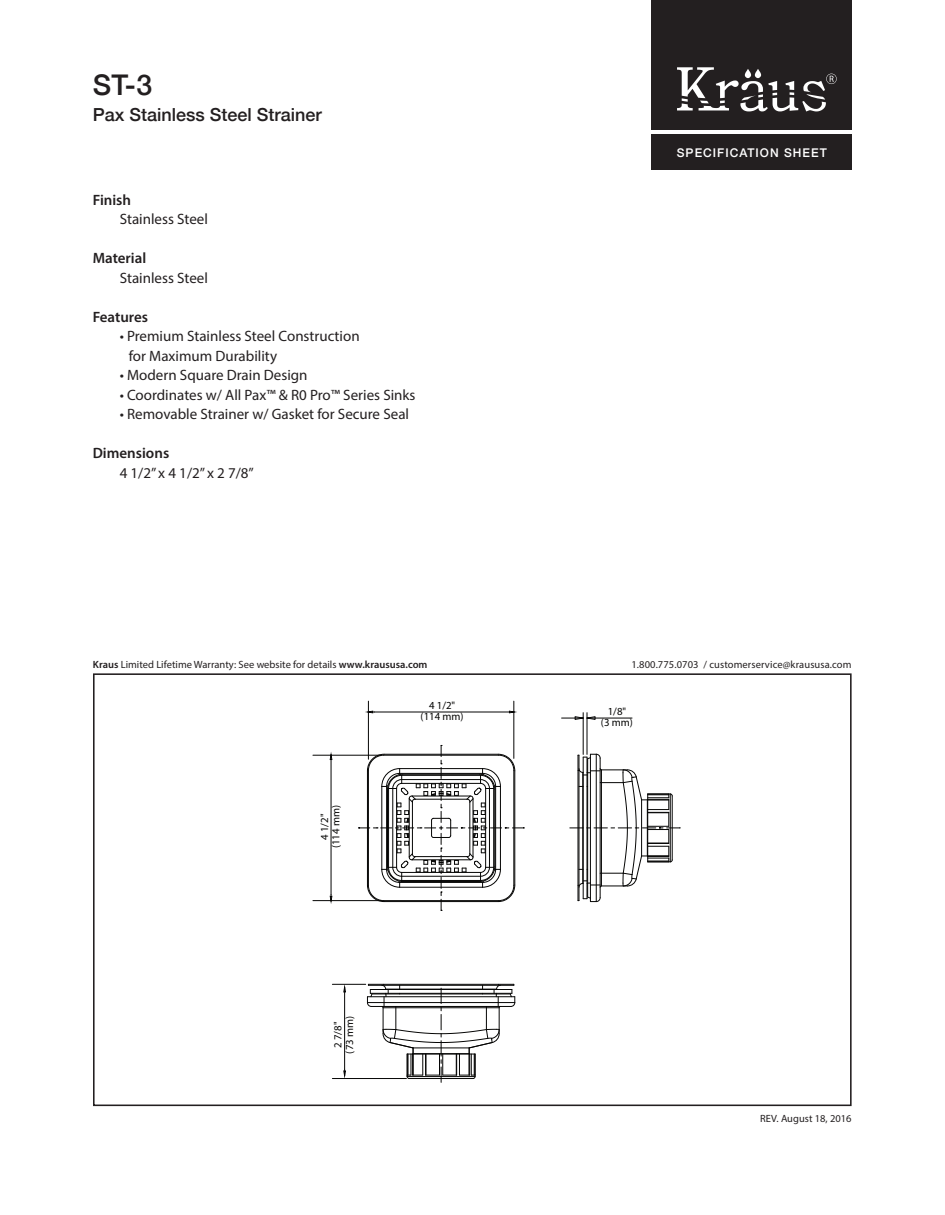
<style>
.page{position:relative;width:945px;height:1215px;background:#fff}
.page>*{position:absolute;margin:0;border:0;box-sizing:border-box;transform-origin:0 0}
.t1{font:500 28.5px "Helvetica Neue";color:#231f20}
.t2{font:500 18px "Helvetica Neue";color:#231f20}
.t3{font:15px/19.5px "Myriad Pro";color:#231f20}
.t4{font:600 15px "Myriad Pro";color:#231f20}
.t5{font:500 12px "Helvetica Neue";letter-spacing:.085em;color:#fff}
.t6{font:10.8px/11.4px "Myriad Pro";color:#050504;text-align:center}
.t7{font:10.5px "Myriad Pro";color:#231f20}
.s1{font-weight:600}
</style>
<div class="page">
<div style="left:652px;top:134px;width:200px;height:36px;background:#231f20"></div>
<div style="left:652px;top:0;width:200px;height:130px;background:#231f20"></div>
<svg style="left:677px;top:67px;width:160px;height:44px"></svg>
<hr style="left:371px;top:1006px;width:140px;height:1px;background:#050504">
<hr style="left:367px;top:1002px;width:148px;height:1px;background:#050504">
<hr style="left:367px;top:996px;width:148px;height:1px;background:#050504">
<hr style="left:372px;top:994px;width:138px;height:1px;background:#050504">
<hr style="left:370px;top:993px;width:142px;height:1px;background:#050504">
<hr style="left:370px;top:989px;width:142px;height:1px;background:#050504">
<hr style="left:368px;top:985px;width:146px;height:1px;background:#050504">
<hr style="left:368px;top:984px;width:146px;height:1px;background:#050504">
<hr style="left:578px;top:755px;width:1px;height:146px;background:#050504">
<hr style="left:579px;top:755px;width:1px;height:146px;background:#050504">
<hr style="left:583px;top:757px;width:1px;height:142px;background:#050504">
<hr style="left:587px;top:759px;width:1px;height:138px;background:#050504">
<hr style="left:590px;top:754px;width:1px;height:148px;background:#050504">
<hr style="left:596px;top:754px;width:1px;height:148px;background:#050504">
<hr style="left:600px;top:758px;width:1px;height:140px;background:#050504">
<svg style="left:367px;top:984px;width:5px;height:23px"></svg>
<svg style="left:510px;top:984px;width:6px;height:23px"></svg>
<svg style="left:578px;top:897px;width:23px;height:5px"></svg>
<svg style="left:578px;top:754px;width:23px;height:5px"></svg>
<hr style="left:368px;top:701px;width:1px;height:58px;background:#050504">
<hr style="left:313px;top:900px;width:68px;height:1px;background:#050504">
<hr style="left:514px;top:701px;width:1px;height:57px;background:#050504">
<hr style="left:313px;top:755px;width:68px;height:1px;background:#050504">
<hr style="left:332px;top:1078px;width:74px;height:1px;background:#050504">
<hr style="left:332px;top:984px;width:34px;height:1px;background:#050504">
<hr style="left:583px;top:713px;width:1px;height:41px;background:#050504">
<hr style="left:587px;top:713px;width:1px;height:41px;background:#050504">
<svg style="left:562px;top:716px;width:34px;height:4px"></svg>
<hr style="left:587px;top:718px;width:45px;height:1px;background:#050504">
<svg style="left:359px;top:745px;width:166px;height:166px"></svg>
<svg style="left:381px;top:984px;width:120px;height:98px"></svg>
<svg style="left:570px;top:768px;width:111px;height:120px"></svg>
<hr style="left:374px;top:712px;width:140px;height:1px;background:#050504">
<svg style="left:367px;top:710px;width:7px;height:4px"></svg>
<svg style="left:509px;top:710px;width:6px;height:4px"></svg>
<hr style="left:331px;top:755px;width:1px;height:140px;background:#050504">
<svg style="left:330px;top:895px;width:3px;height:7px"></svg>
<hr style="left:344px;top:987px;width:1px;height:82px;background:#050504">
<svg style="left:343px;top:1069px;width:3px;height:8px"></svg>
<svg style="left:343px;top:986px;width:3px;height:7px"></svg>
<div style="left:93px;top:673px;width:759px;height:433px;border:2px solid #231f20"></div>
<h1 class="t1" style="left:93px;top:62px;width:61px">ST-3</h1>
<p class="t2" style="left:93px;top:101px;width:231px">Pax Stainless Steel Strainer</p>
<p class="t4" style="left:93px;top:190px;width:40px">Finish</p>
<p class="t3" style="left:120px;top:209px;width:90px">Stainless Steel</p>
<p class="t4" style="left:93px;top:249px;width:55px">Material</p>
<p class="t3" style="left:120px;top:268px;width:90px">Stainless Steel</p>
<p class="t4" style="left:93px;top:307px;width:57px">Features</p>
<p class="t3" style="left:129px;top:326px;width:232px;text-indent:-9px">• Premium Stainless Steel Construction for Maximum Durability</p>
<p class="t3" style="left:120px;top:365px;width:189px">• Modern Square Drain Design</p>
<p class="t3" style="left:120px;top:385px;width:297px">• Coordinates w/ All Pax™ &amp; R0 Pro™ Series Sinks</p>
<p class="t3" style="left:120px;top:404px;width:291px">• Removable Strainer w/ Gasket for Secure Seal</p>
<p class="t4" style="left:93px;top:444px;width:78px">Dimensions</p>
<p class="t3" style="left:120px;top:463px;width:136px">4 1/2” x 4 1/2” x 2 7/8”</p>
<p class="t5" style="left:677px;top:143px;width:151px">SPECIFICATION SHEET</p>
<p class="t7" style="left:93px;top:658px;width:336px"><span class="s1">Kraus</span> Limited Lifetime Warranty: See website for details <span class="s1">www.kraususa.com</span></p>
<p class="t7" style="left:631px;top:658px;width:222px">1.800.775.0703 / customerservice@kraususa.com</p>
<p class="t6" style="left:421px;top:699px;width:45px">4 1/2" (114 mm)</p>
<p class="t6" style="left:601px;top:705px;width:33px">1/8"<br>(3 mm)</p>
<p class="t6" style="left:319px;top:848px;width:45px;rotate:-90deg">4 1/2" (114 mm)</p>
<p class="t6" style="left:332px;top:1054px;width:39px;rotate:-90deg">2 7/8" (73 mm)</p>
<p class="t7" style="left:760px;top:1112px;width:93px">REV. August 18, 2016</p>
</div>
